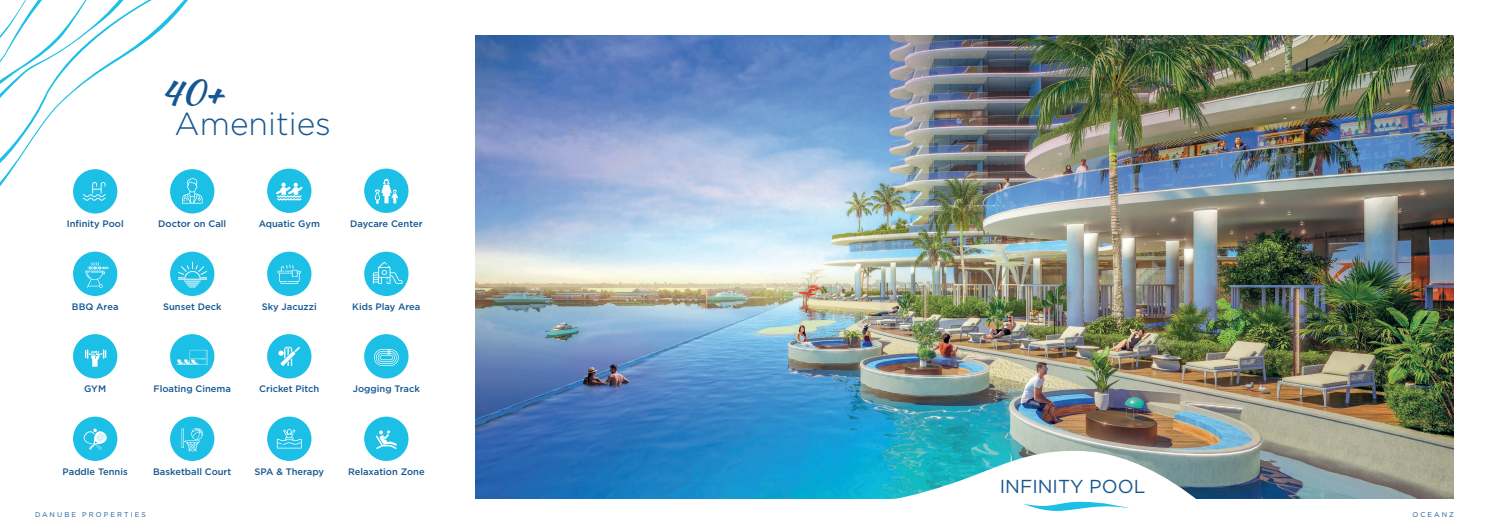
<style>
.page{position:relative;width:1489px;height:532px;background:#fff}
.page>*{position:absolute;margin:0;border:0;box-sizing:border-box;transform-origin:0 0}
.t1{font:35.25px "Kaushan Script";color:#155792}
.t2{font:300 31.81px "Gotham";color:#155792}
.t3{font:18.75px "Gotham";color:#155792}
.t4{font:500 9.38px "Gotham";color:#155792}
.t5{font:6.88px "Gotham";letter-spacing:.3em;color:#155792}
</style>
<div class="page">
<img style="left:476px;top:35px;width:977px;height:463px">
<div style="left:73px;top:169px;width:44px;height:44px;background:#1cbfe5;border-radius:50%"></div>
<div style="left:73px;top:251px;width:44px;height:45px;background:#1cbfe5;border-radius:50%"></div>
<div style="left:73px;top:334px;width:44px;height:44px;background:#1cbfe5;border-radius:50%"></div>
<div style="left:73px;top:416px;width:44px;height:45px;background:#1cbfe5;border-radius:50%"></div>
<div style="left:267px;top:168px;width:44px;height:45px;background:#1cbfe5;border-radius:50%"></div>
<div style="left:267px;top:251px;width:44px;height:45px;background:#1cbfe5;border-radius:50%"></div>
<div style="left:267px;top:334px;width:44px;height:44px;background:#1cbfe5;border-radius:50%"></div>
<div style="left:267px;top:416px;width:44px;height:45px;background:#1cbfe5;border-radius:50%"></div>
<div style="left:170px;top:169px;width:44px;height:44px;background:#1cbfe5;border-radius:50%"></div>
<div style="left:170px;top:251px;width:44px;height:45px;background:#1cbfe5;border-radius:50%"></div>
<div style="left:170px;top:334px;width:44px;height:44px;background:#1cbfe5;border-radius:50%"></div>
<div style="left:170px;top:416px;width:44px;height:45px;background:#1cbfe5;border-radius:50%"></div>
<div style="left:364px;top:168px;width:44px;height:45px;background:#1cbfe5;border-radius:50%"></div>
<svg style="left:374px;top:178px;width:24px;height:26px"></svg>
<div style="left:364px;top:251px;width:44px;height:45px;background:#1cbfe5;border-radius:50%"></div>
<div style="left:364px;top:334px;width:44px;height:44px;background:#1cbfe5;border-radius:50%"></div>
<div style="left:364px;top:416px;width:44px;height:45px;background:#1cbfe5;border-radius:50%"></div>
<svg style="left:373px;top:262px;width:29px;height:22px"></svg>
<svg style="left:0;top:0;width:202px;height:203px"></svg>
<svg style="left:376px;top:430px;width:21px;height:19px"></svg>
<svg style="left:277px;top:428px;width:25px;height:20px"></svg>
<svg style="left:278px;top:346px;width:22px;height:20px"></svg>
<svg style="left:177px;top:350px;width:31px;height:15px"></svg>
<svg style="left:85px;top:262px;width:23px;height:26px"></svg>
<svg style="left:277px;top:264px;width:24px;height:20px"></svg>
<svg style="left:276px;top:182px;width:27px;height:19px"></svg>
<img style="left:178px;top:261px;width:28px;height:27px">
<svg style="left:84px;top:428px;width:23px;height:22px"></svg>
<svg style="left:85px;top:349px;width:21px;height:17px"></svg>
<svg style="left:374px;top:349px;width:25px;height:17px"></svg>
<svg style="left:182px;top:428px;width:21px;height:23px"></svg>
<svg style="left:827px;top:449px;width:422px;height:50px"></svg>
<svg style="left:1024px;top:501px;width:105px;height:10px"></svg>
<h1 class="t1" style="left:161px;top:67px;width:64px">40+</h1>
<h2 class="t2" style="left:175px;top:103px;width:158px">Amenities</h2>
<p class="t4" style="left:67px;top:218px;width:58px">Infinity Pool</p>
<p class="t4" style="left:158px;top:218px;width:69px">Doctor on Call</p>
<p class="t4" style="left:259px;top:218px;width:63px">Aquatic Gym</p>
<p class="t4" style="left:350px;top:218px;width:74px">Daycare Center</p>
<p class="t4" style="left:72px;top:300px;width:48px">BBQ Area</p>
<p class="t4" style="left:163px;top:300px;width:60px">Sunset Deck</p>
<p class="t4" style="left:262px;top:300px;width:56px">Sky Jacuzzi</p>
<p class="t4" style="left:352px;top:300px;width:70px">Kids Play Area</p>
<p class="t4" style="left:84px;top:382px;width:23px">GYM</p>
<p class="t4" style="left:153px;top:382px;width:79px">Floating Cinema</p>
<p class="t4" style="left:259px;top:382px;width:62px">Cricket Pitch</p>
<p class="t4" style="left:353px;top:382px;width:68px">Jogging Track</p>
<p class="t4" style="left:63px;top:465px;width:67px">Paddle Tennis</p>
<p class="t4" style="left:153px;top:465px;width:80px">Basketball Court</p>
<p class="t4" style="left:254px;top:465px;width:71px">SPA &amp; Therapy</p>
<p class="t4" style="left:348px;top:465px;width:78px">Relaxation Zone</p>
<h3 class="t3" style="left:999px;top:474px;width:147px">INFINITY POOL</h3>
<p class="t5" style="left:35px;top:510px;width:112px">DANUBE PROPERTIES</p>
<p class="t5" style="left:1412px;top:510px;width:43px">OCEANZ</p>
</div>
